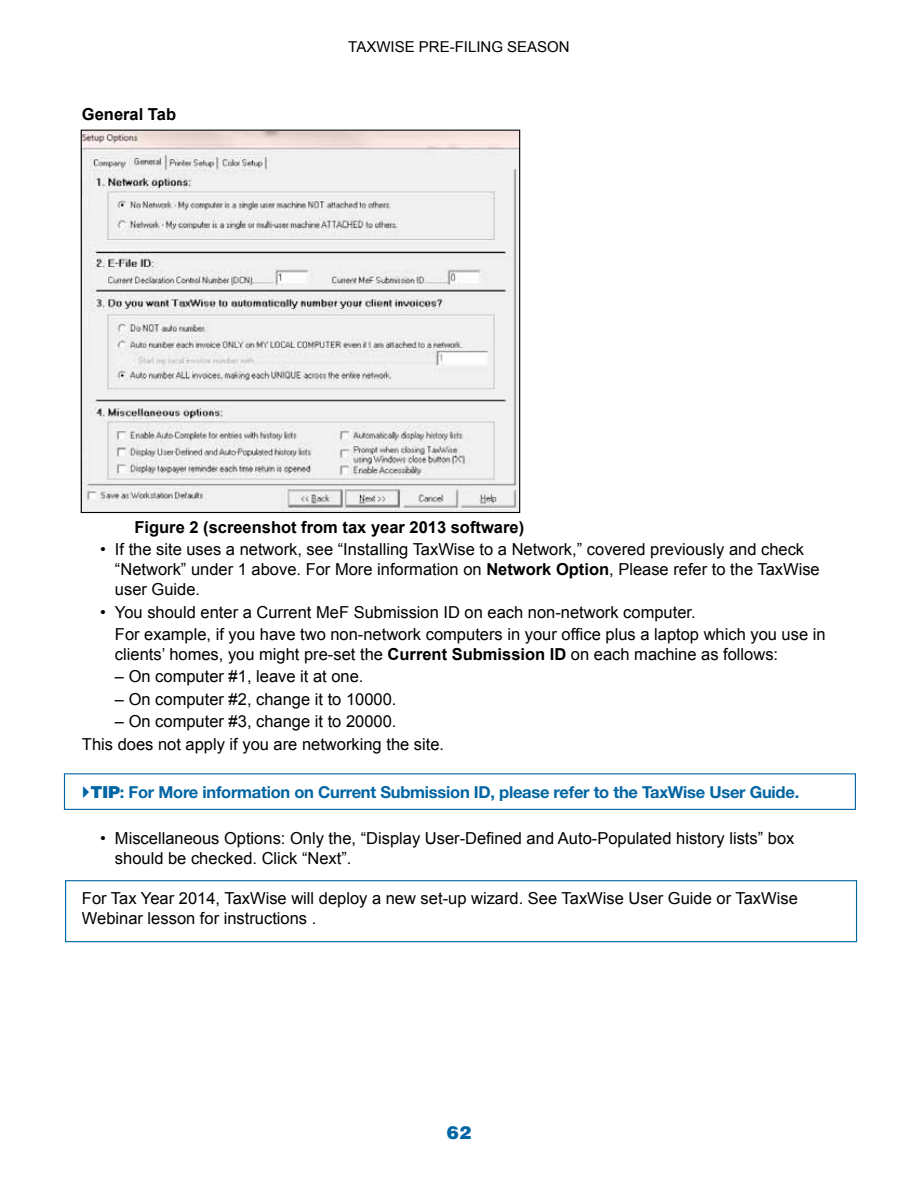
<style>
.page{position:relative;width:918px;height:1188px;background:#fff}
.page>*{position:absolute;margin:0;border:0;box-sizing:border-box;transform-origin:0 0}
.t1{font:900 18px "Helvetica LT Std";color:#0065a4}
.t2{font:16.5px/19.8px "Arial";color:#000}
.t3{font:700 16.5px "Helvetica Neue LT Std";letter-spacing:-.015em;color:#0065a4}
.t4{font:700 16.5px "Arial";color:#000}
.t5{font:15px "Arial";color:#000}
.s1{font-weight:700}
.s2{font-family:"Helvetica LT Std";font-weight:900}
</style>
<div class="page">
<div style="left:64px;top:773px;width:792px;height:37px;border:1px solid #0065a4"></div>
<img style="left:83px;top:132px;width:435px;height:379px">
<div style="left:65px;top:880px;width:792px;height:62px;border:1px solid #0065a4"></div>
<p class="t4" style="left:82px;top:103px;width:96px">General Tab</p>
<p class="t5" style="left:348px;top:37px;width:170px">TaxWise PRE-FI LI NG SEAS</p>
<p class="t5" style="left:547px;top:37px;width:24px">ON</p>
<p class="t4" style="left:134px;top:516px;width:391px">Figure 2 (screenshot from tax year 2013 software)</p>
<p class="t2" style="left:115px;top:540px;width:706px;text-indent:-15px">• If the site uses a network, see “Installing TaxWise to a Network,” covered previously and check “Network” under 1 above. For More information on <span class="s1">Network Option</span>, Please refer to the TaxWise user Guide.</p>
<p class="t2" style="left:115px;top:601px;width:712px;line-height:22.5px;text-indent:-15px">• You should enter a Current MeF Submission ID on each non-network computer.<br>For example, if you have two non-network computers in your office plus a laptop which you use in</p>
<p class="t2" style="left:115px;top:644px;width:665px">clients’ homes, you might pre-set the <span class="s1">Current Submission ID</span> on each machine as follows:</p>
<p class="t2" style="left:115px;top:667px;width:250px">– On computer #1, leave it at one.</p>
<p class="t2" style="left:115px;top:689px;width:283px">– On computer #2, change it to 10000.</p>
<p class="t2" style="left:82px;top:710px;width:364px;line-height:22.5px;text-indent:33px">– On computer #3, change it to 20000.<br>This does not apply if you are networking the site.</p>
<p class="t3" style="left:90px;top:782px;width:710px"><span class="s2">TIP</span>: For More information on Current Submission ID, please refer to the TaxWise User Guide.</p>
<p class="t2" style="left:115px;top:829px;width:681px;text-indent:-15px">• Miscellaneous Options: Only the, “Display User-Defined and Auto-Populated history lists” box should be checked. Click “Next”.</p>
<p class="t2" style="left:82px;top:888px;width:717px">For Tax Year 2014, TaxWise will deploy a new set-up wizard. See TaxWise User Guide or TaxWise<br>Webinar lesson for instructions .</p>
<p class="t1" style="left:447px;top:1121px;width:26px">62</p>
</div>
